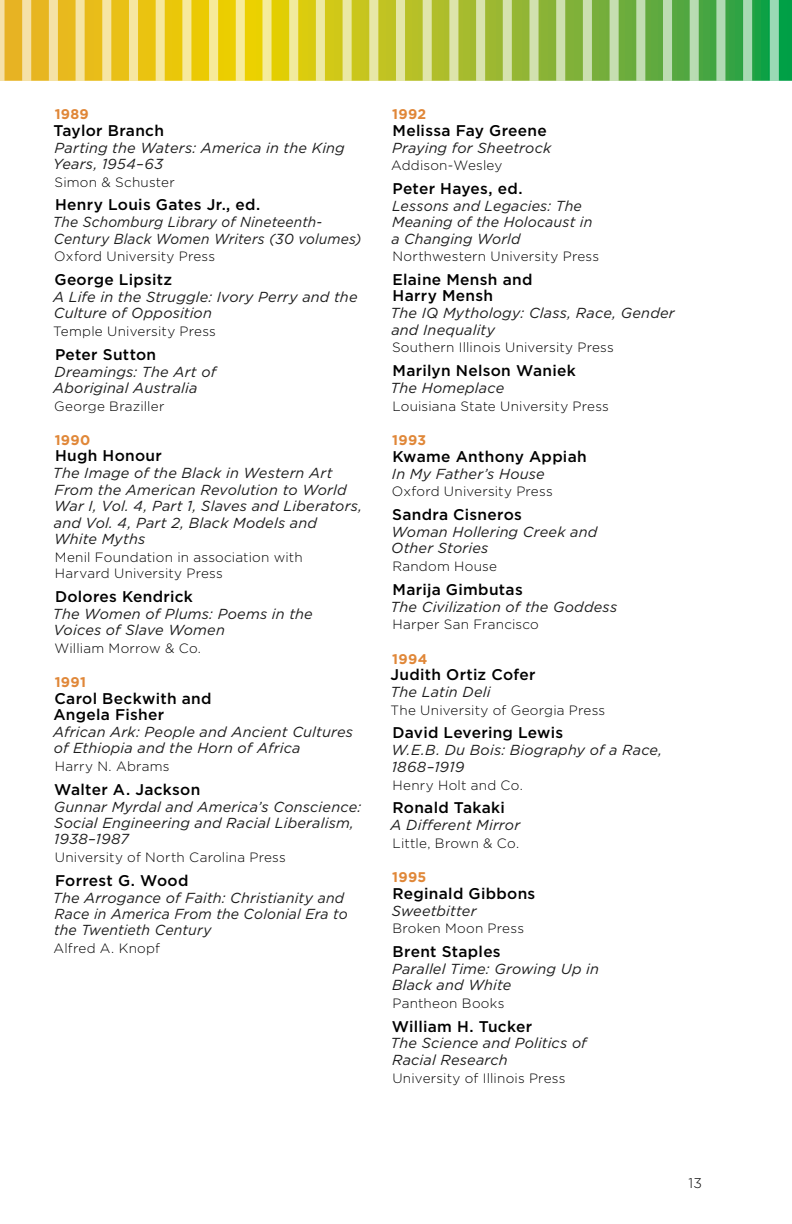
<style>
.page{position:relative;width:792px;height:1224px;background:#fff}
.page>*{position:absolute;margin:0;border:0;box-sizing:border-box;transform-origin:0 0}
.t1{font:500 15.6px/16.4px "Gotham";letter-spacing:.02em;color:#000}
.t2{font:italic 14.4px/16.4px "Gotham";letter-spacing:.01em;color:#1c1c1c}
.t3{font:italic 14.4px/16.4px "Gotham";letter-spacing:.01em;color:#1c1c1c;scale:.95 1}
.t4{font:700 14px "Gotham";letter-spacing:.025em;color:#e08738}
.t5{font:300 14px "Gotham";color:#000}
.t6{font:300 13.6px/16.4px "Gotham";letter-spacing:.015em;color:#000}
</style>
<div class="page">
<svg style="left:1px;top:0;width:778px;height:81px;background:#dbe1a4"></svg>
<div style="left:58px;top:0;width:18px;height:81px;background:#e8b91e"></div>
<div style="left:85px;top:0;width:17px;height:81px;background:#e8bc1a"></div>
<div style="left:5px;top:0;width:17px;height:81px;background:#e7b323"></div>
<div style="left:111px;top:0;width:18px;height:81px;background:#e9c015"></div>
<div style="left:31px;top:0;width:18px;height:81px;background:#e7b620"></div>
<div style="left:138px;top:0;width:18px;height:81px;background:#eac310"></div>
<div style="left:245px;top:0;width:17px;height:81px;background:#ecd100"></div>
<div style="left:165px;top:0;width:17px;height:81px;background:#eac709"></div>
<div style="left:272px;top:0;width:17px;height:81px;background:#e2ce02"></div>
<div style="left:191px;top:0;width:18px;height:81px;background:#ebca03"></div>
<div style="left:298px;top:0;width:18px;height:81px;background:#dbcc0e"></div>
<div style="left:352px;top:0;width:17px;height:81px;background:#c7c51e"></div>
<div style="left:405px;top:0;width:18px;height:81px;background:#b7c027"></div>
<div style="left:592px;top:0;width:18px;height:81px;background:#75ae3b"></div>
<div style="left:565px;top:0;width:18px;height:81px;background:#80b139"></div>
<div style="left:539px;top:0;width:17px;height:81px;background:#8ab336"></div>
<div style="left:725px;top:0;width:18px;height:81px;background:#34a344"></div>
<svg style="left:752px;top:0;width:18px;height:81px"></svg>
<div style="left:218px;top:0;width:18px;height:81px;background:#ebce00"></div>
<div style="left:325px;top:0;width:18px;height:81px;background:#d1c817"></div>
<div style="left:378px;top:0;width:18px;height:81px;background:#c0c223"></div>
<div style="left:458px;top:0;width:18px;height:81px;background:#a6bb2e"></div>
<div style="left:432px;top:0;width:17px;height:81px;background:#afbe2a"></div>
<div style="left:512px;top:0;width:17px;height:81px;background:#94b634"></div>
<div style="left:485px;top:0;width:18px;height:81px;background:#9db831"></div>
<div style="left:645px;top:0;width:18px;height:81px;background:#60aa3f"></div>
<div style="left:699px;top:0;width:17px;height:81px;background:#46a542"></div>
<div style="left:672px;top:0;width:18px;height:81px;background:#54a740"></div>
<div style="left:619px;top:0;width:17px;height:81px;background:#6bac3d"></div>
<div style="left:779px;top:0;width:13px;height:81px;background:#00a046"></div>
<p class="t4" style="left:55px;top:105px;width:36px">1989</p>
<p class="t1" style="left:54px;top:122px;width:112px">Taylor Branch</p>
<p class="t2" style="left:53px;top:139px;width:293px">Parting the Waters: America in the King<br>Years, 1954–63</p>
<p class="t6" style="left:55px;top:173px;width:122px">Simon &amp; Schuster</p>
<p class="t1" style="left:55px;top:196px;width:207px">Henry Louis Gates Jr., ed.</p>
<p class="t3" style="left:53px;top:214px;width:326px">The Schomburg Library of Nineteenth-<br>Century Black Women Writers (30 volumes)</p>
<p class="t6" style="left:54px;top:248px;width:162px">Oxford University Press</p>
<p class="t1" style="left:54px;top:271px;width:119px">George Lipsitz</p>
<p class="t2" style="left:53px;top:288px;width:306px">A Life in the Struggle: Ivory Perry and the<br>Culture of Opposition</p>
<p class="t6" style="left:53px;top:323px;width:164px">Temple University Press</p>
<p class="t1" style="left:55px;top:346px;width:103px">Peter Sutton</p>
<p class="t2" style="left:53px;top:363px;width:165px">Dreamings: The Art of<br>Aboriginal Australia</p>
<p class="t6" style="left:54px;top:397px;width:112px">George Braziller</p>
<p class="t4" style="left:55px;top:431px;width:37px">1990</p>
<p class="t1" style="left:55px;top:448px;width:108px">Hugh Honour</p>
<p class="t2" style="left:53px;top:465px;width:311px">The Image of the Black in Western Art<br>From the American Revolution to World<br>War I, Vol. 4, Part 1, Slaves and Liberators, and Vol. 4, Part 2, Black Models and<br>White Myths</p>
<p class="t6" style="left:55px;top:548px;width:249px">Menil Foundation in association with<br>Harvard University Press</p>
<p class="t1" style="left:55px;top:588px;width:139px">Dolores Kendrick</p>
<p class="t2" style="left:53px;top:605px;width:261px">The Women of Plums: Poems in the<br>Voices of Slave Women</p>
<p class="t6" style="left:54px;top:639px;width:148px">William Morrow &amp; Co.</p>
<p class="t4" style="left:55px;top:673px;width:33px">1991</p>
<p class="t1" style="left:53px;top:690px;width:160px">Carol Beckwith and<br>Angela Fisher</p>
<p class="t2" style="left:53px;top:723px;width:301px">African Ark: People and Ancient Cultures of Ethiopia and the Horn of Africa</p>
<p class="t6" style="left:55px;top:758px;width:116px">Harry N. Abrams</p>
<p class="t1" style="left:54px;top:781px;width:148px">Walter A. Jackson</p>
<p class="t2" style="left:54px;top:798px;width:309px">Gunnar Myrdal and America’s Conscience:<br>Social Engineering and Racial Liberalism,<br>1938–1987</p>
<p class="t6" style="left:55px;top:849px;width:233px">University of North Carolina Press</p>
<p class="t1" style="left:55px;top:872px;width:135px">Forrest G. Wood</p>
<p class="t2" style="left:53px;top:889px;width:296px">The Arrogance of Faith: Christianity and<br>Race in America From the Colonial Era to the Twentieth Century</p>
<p class="t6" style="left:54px;top:940px;width:108px">Alfred A. Knopf</p>
<p class="t4" style="left:392px;top:105px;width:36px">1992</p>
<p class="t1" style="left:393px;top:122px;width:156px">Melissa Fay Greene</p>
<p class="t2" style="left:392px;top:139px;width:161px">Praying for Sheetrock</p>
<p class="t6" style="left:391px;top:157px;width:113px">Addison-Wesley</p>
<p class="t1" style="left:393px;top:180px;width:132px">Peter Hayes, ed.</p>
<p class="t2" style="left:391px;top:197px;width:203px">Lessons and Legacies: The<br>Meaning of the Holocaust in a Changing World</p>
<p class="t6" style="left:392px;top:248px;width:208px">Northwestern University Press</p>
<p class="t1" style="left:393px;top:271px;width:141px">Elaine Mensh and<br>Harry Mensh</p>
<p class="t2" style="left:390px;top:305px;width:286px">The IQ Mythology: Class, Race, Gender and Inequality</p>
<p class="t6" style="left:392px;top:339px;width:223px">Southern Illinois University Press</p>
<p class="t1" style="left:393px;top:362px;width:185px">Marilyn Nelson Waniek</p>
<p class="t2" style="left:390px;top:379px;width:115px">The Homeplace</p>
<p class="t6" style="left:392px;top:397px;width:218px">Louisiana State University Press</p>
<p class="t4" style="left:392px;top:431px;width:36px">1993</p>
<p class="t1" style="left:393px;top:448px;width:196px">Kwame Anthony Appiah</p>
<p class="t2" style="left:392px;top:465px;width:154px">In My Father’s House</p>
<p class="t6" style="left:392px;top:483px;width:162px">Oxford University Press</p>
<p class="t1" style="left:392px;top:506px;width:131px">Sandra Cisneros</p>
<p class="t2" style="left:391px;top:523px;width:208px">Woman Hollering Creek and<br>Other Stories</p>
<p class="t6" style="left:392px;top:558px;width:106px">Random House</p>
<p class="t1" style="left:393px;top:581px;width:132px">Marija Gimbutas</p>
<p class="t2" style="left:390px;top:598px;width:228px">The Civilization of the Goddess</p>
<p class="t6" style="left:392px;top:616px;width:148px">Harper San Francisco</p>
<p class="t4" style="left:392px;top:650px;width:37px">1994</p>
<p class="t1" style="left:390px;top:666px;width:147px">Judith Ortiz Cofer</p>
<p class="t2" style="left:390px;top:683px;width:102px">The Latin Deli</p>
<p class="t6" style="left:391px;top:701px;width:216px">The University of Georgia Press</p>
<p class="t1" style="left:393px;top:725px;width:172px">David Levering Lewis</p>
<p class="t2" style="left:392px;top:742px;width:272px">W.E.B. Du Bois: Biography of a Race,<br>1868–1919</p>
<p class="t6" style="left:392px;top:776px;width:132px">Henry Holt and Co.</p>
<p class="t1" style="left:393px;top:799px;width:114px">Ronald Takaki</p>
<p class="t2" style="left:391px;top:816px;width:131px">A Different Mirror</p>
<p class="t6" style="left:392px;top:834px;width:128px">Little, Brown &amp; Co.</p>
<p class="t4" style="left:392px;top:868px;width:36px">1995</p>
<p class="t1" style="left:393px;top:885px;width:144px">Reginald Gibbons</p>
<p class="t2" style="left:392px;top:902px;width:86px">Sweetbitter</p>
<p class="t6" style="left:392px;top:920px;width:133px">Broken Moon Press</p>
<p class="t1" style="left:393px;top:943px;width:110px">Brent Staples</p>
<p class="t2" style="left:392px;top:960px;width:209px">Parallel Time: Growing Up in<br>Black and White</p>
<p class="t6" style="left:392px;top:995px;width:113px">Pantheon Books</p>
<p class="t1" style="left:392px;top:1018px;width:142px">William H. Tucker</p>
<p class="t2" style="left:390px;top:1035px;width:198px">The Science and Politics of<br>Racial Research</p>
<p class="t6" style="left:392px;top:1069px;width:175px">University of Illinois Press</p>
<p class="t5" style="left:689px;top:1174px;width:15px">13</p>
</div>
